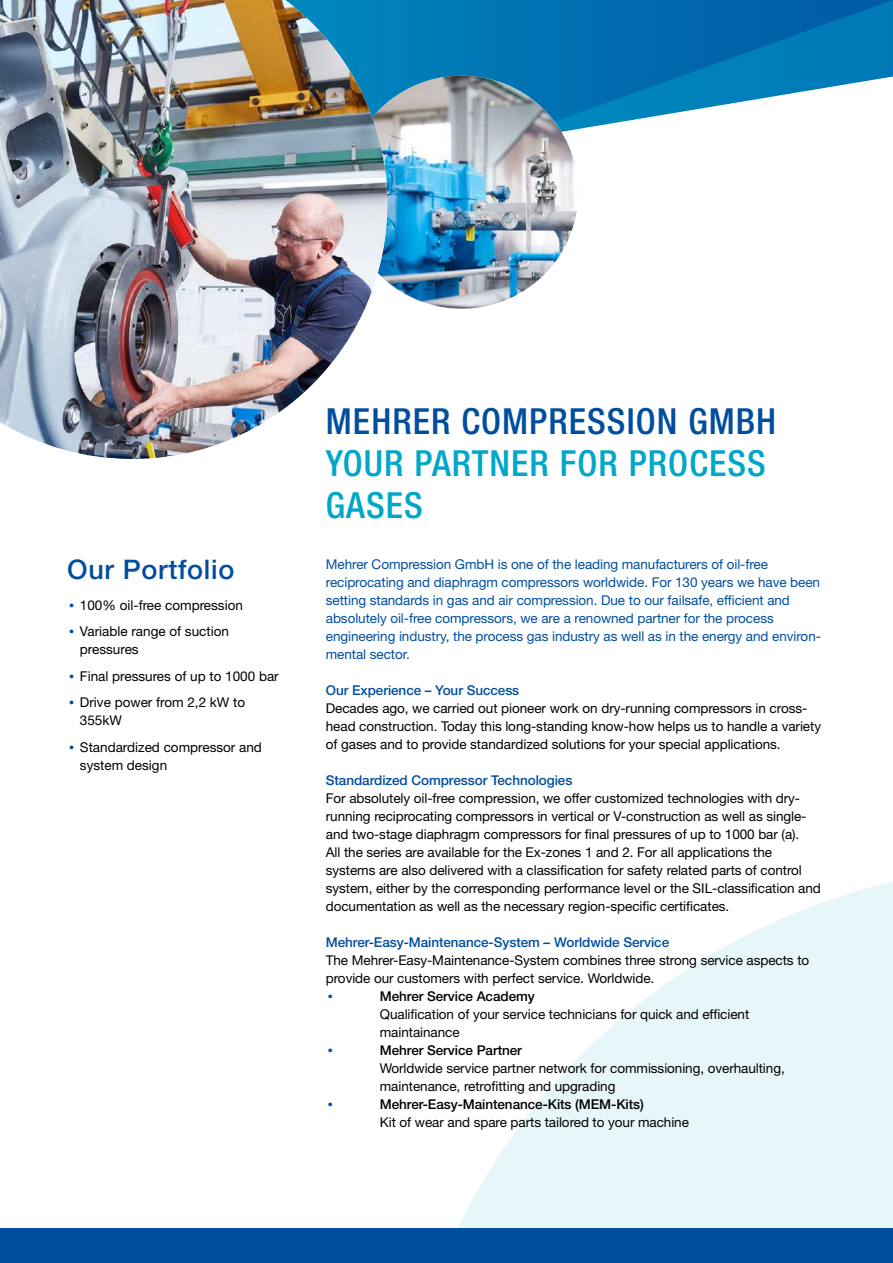
<style>
.page{position:relative;width:893px;height:1263px;background:#fff}
.page>*{position:absolute;margin:0;border:0;box-sizing:border-box;transform-origin:0 0}
.t1{font:500 condensed 36px/42px "Helvetica Neue LT Std";letter-spacing:.03em;color:#00a7c8}
.t2{font:500 condensed 36px "Helvetica Neue LT Std";letter-spacing:.03em;color:#004e9e}
.t3{font:500 27px "Helvetica Neue LT Std";letter-spacing:.025em;color:#004e9e}
.t4{font:13.5px/18px "Helvetica Neue LT Std";letter-spacing:-.005em;color:#000}
.t5{font:13.5px/18px "Helvetica Neue LT Std";letter-spacing:-.005em;color:#004e9e}
.t6{font:500 13.5px "Helvetica Neue LT Std";letter-spacing:-.005em;color:#004e9e}
.t7{font:500 13.5px "Helvetica Neue LT Std";letter-spacing:-.005em;color:#000}
.t8{font:13.5px "Corporate S Pro";color:#004e9e}
.s1{font-family:"Corporate S Pro";color:#004e9e}
</style>
<div class="page">
<svg style="left:391px;top:882px;width:502px;height:347px;fill:#e6f6f9"></svg>
<svg style="left:387px;top:0;width:506px;height:127px;background:#2688be"></svg>
<svg style="left:387px;top:60px;width:207px;height:16px;background:#0076b4"></svg>
<img style="left:387px;top:76px;width:207px;height:233px">
<img style="left:0;top:0;width:387px;height:459px">
<div style="left:0;top:1229px;width:893px;height:34px;background:#004e9e"></div>
<h2 class="t3" style="left:67px;top:553px;width:169px">Our Portfolio</h2>
<p class="t4" style="left:67px;top:596px;width:177px"><span class="s1">•</span> 100% oil-free compression</p>
<p class="t4" style="left:80px;top:622px;width:151px;text-indent:-13px"><span class="s1">•</span> Variable range of suction pressures</p>
<p class="t4" style="left:67px;top:667px;width:213px"><span class="s1">•</span> Final pressures of up to 1000 bar</p>
<p class="t4" style="left:80px;top:693px;width:167px;text-indent:-13px"><span class="s1">•</span> Drive power from 2,2 kW to<br>355kW</p>
<p class="t4" style="left:80px;top:738px;width:184px;text-indent:-13px"><span class="s1">•</span> Standardized compressor and system design</p>
<h1 class="t2" style="left:326px;top:399px;width:452px">MEHRER COMPRESSION GMBH</h1>
<h1 class="t1" style="left:326px;top:441px;width:442px">YOUR PARTNER FOR PROCESS<br>GASES</h1>
<p class="t5" style="left:326px;top:555px;width:497px">Mehrer Compression GmbH is one of the leading manufacturers of oil-free reciprocating and diaphragm compressors worldwide. For 130 years we have been setting standards in gas and air compression. Due to our failsafe, efficient and absolutely oil-free compressors, we are a renowned partner for the process engineering industry, the process gas industry as well as in the energy and environ&shy;mental sector.</p>
<p class="t6" style="left:326px;top:682px;width:195px">Our Experience – Your Success</p>
<p class="t4" style="left:326px;top:699px;width:497px">Decades ago, we carried out pioneer work on dry-running compressors in cross&shy;head construction. Today this long-standing know-how helps us to handle a variety of gases and to provide standardized solutions for your special applications.</p>
<p class="t6" style="left:326px;top:772px;width:248px">Standardized Compressor Technologies</p>
<p class="t4" style="left:326px;top:789px;width:496px">For absolutely oil-free compression, we offer customized technologies with dry&shy;running reciprocating compressors in vertical or V-construction as well as single&shy;and two-stage diaphragm compressors for final pressures of up to 1000 bar (a).<br>All the series are available for the Ex-zones 1 and 2. For all applications the systems are also delivered with a classification for safety related parts of control system, either by the corresponding performance level or the SIL-classification and documentation as well as the necessary region-specific certificates.</p>
<p class="t6" style="left:326px;top:934px;width:345px">Mehrer-Easy-Maintenance-System – Worldwide Service</p>
<p class="t4" style="left:326px;top:951px;width:485px">The Mehrer-Easy-Maintenance-System combines three strong service aspects to provide our customers with perfect service. Worldwide.</p>
<p class="t8" style="left:326px;top:987px;width:11px">•</p>
<p class="t7" style="left:380px;top:988px;width:156px">Mehrer Service Academy</p>
<p class="t4" style="left:380px;top:1005px;width:371px">Qualification of your service technicians for quick and efficient maintainance</p>
<p class="t8" style="left:326px;top:1041px;width:11px">•</p>
<p class="t7" style="left:380px;top:1042px;width:144px">Mehrer Service Partner</p>
<p class="t4" style="left:380px;top:1059px;width:406px">Worldwide service partner network for commissioning, overhaulting, maintenance, retrofitting and upgrading</p>
<p class="t8" style="left:326px;top:1095px;width:11px">•</p>
<p class="t7" style="left:380px;top:1096px;width:266px">Mehrer-Easy-Maintenance-Kits (MEM-Kits)</p>
<p class="t4" style="left:380px;top:1113px;width:311px">Kit of wear and spare parts tailored to your machine</p>
</div>
